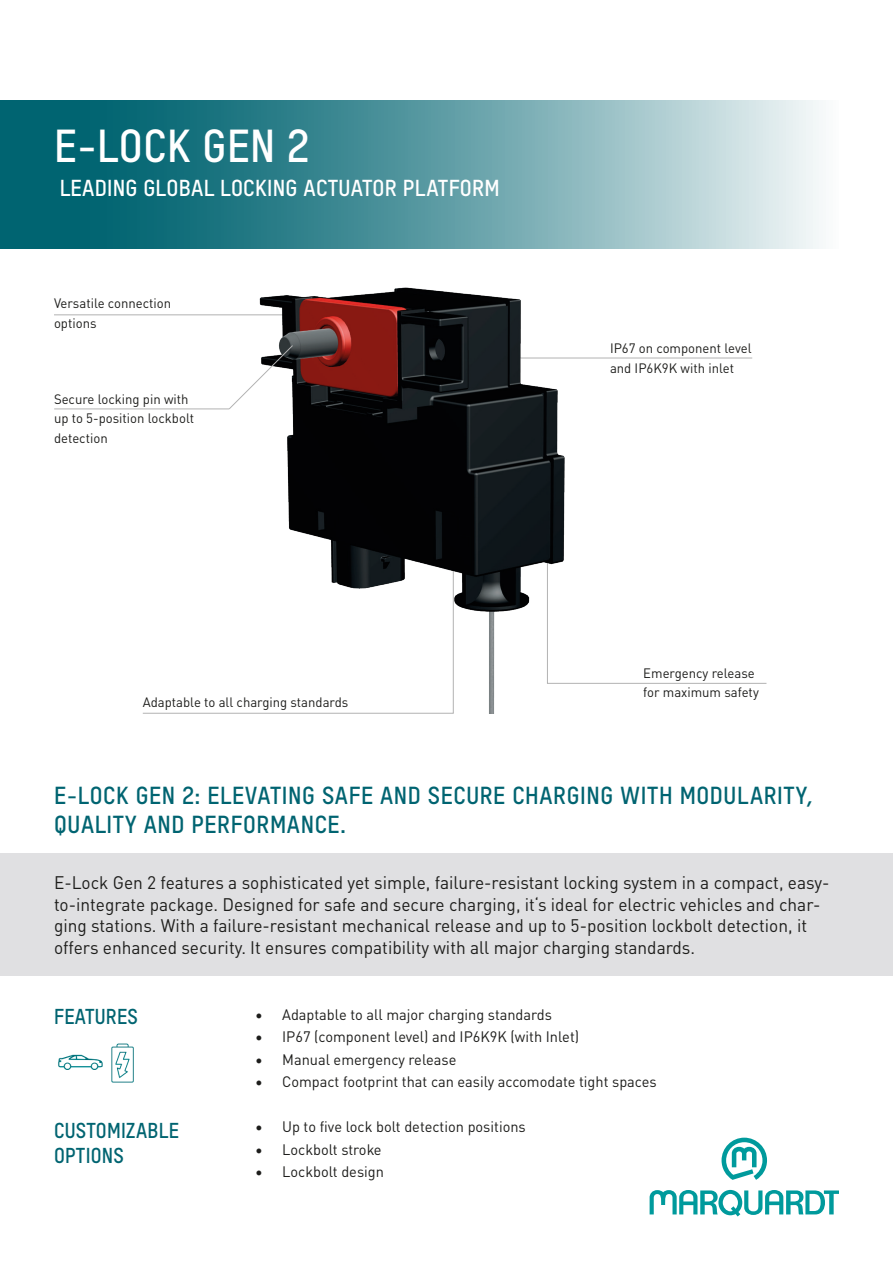
<style>
.page{position:relative;width:893px;height:1263px;background:#fff}
.page>*{position:absolute;margin:0;border:0;box-sizing:border-box;transform-origin:0 0}
.t1{font:45px "T Star Bold";letter-spacing:.01em;color:#fff}
.t2{font:24px/28.8px "T Star Bold";letter-spacing:.025em;color:#006471}
.t3{font:22.5px "T Star Bold";letter-spacing:.01em;color:#fff}
.t4{font:21px/25.2px "T Star Bold";letter-spacing:.01em;color:#006471}
.t5{font:18px/21.6px "DIN Pro";color:#1d1d1b;scale:.96 1}
.t6{font:15px "DIN Pro";color:#1d1d1b}
.t7{font:13.5px/19.5px "DIN Pro";color:#1d1d1b}
</style>
<div class="page">
<img style="left:58px;top:1043px;width:76px;height:40px">
<svg style="left:0;top:100px;width:819px;height:148px;background:#5d9ca4"></svg>
<div style="left:0;top:854px;width:893px;height:122px;background:#e0e0e2"></div>
<hr style="left:54px;top:314px;width:233px;height:1px;background:#b2b2b2">
<hr style="left:519px;top:358px;width:233px;height:1px;background:#b2b2b2">
<hr style="left:54px;top:408px;width:175px;height:1px;background:#b2b2b2">
<svg style="left:579px;top:682px;width:188px;height:2px"></svg>
<svg style="left:721px;top:1138px;width:46px;height:42px"></svg>
<svg style="left:650px;top:1190px;width:189px;height:26px"></svg>
<img style="left:223px;top:229px;width:356px;height:485px">
<svg style="left:228px;top:344px;width:66px;height:66px"></svg>
<p class="t1" style="left:54px;top:118px;width:257px">E-LOCK GEN 2</p>
<p class="t3" style="left:60px;top:174px;width:441px">LEADING GLOBAL LOCKING ACTUATOR PLATFORM</p>
<p class="t7" style="left:54px;top:293px;width:119px">Versatile connection options</p>
<p class="t7" style="left:54px;top:388px;width:142px">Secure locking pin with up to 5-position lockbolt detection</p>
<p class="t7" style="left:143px;top:692px;width:207px">Adaptable to all charging standards</p>
<p class="t7" style="left:610px;top:338px;width:143px">IP67 on component level and IP6K9K with inlet</p>
<p class="t7" style="left:643px;top:662px;width:117px">Emergency release for maximum safety</p>
<p class="t2" style="left:54px;top:780px;width:761px">E-LOCK GEN 2: ELEVATING SAFE AND SECURE CHARGING WITH MODULARITY,<br>QUALITY AND PERFORMANCE.</p>
<p class="t5" style="left:54px;top:871px;width:809px">E-Lock Gen 2 features a sophisticated yet simple, failure-resistant locking system in a compact, easy&shy;to-integrate package. Designed for safe and secure charging, it‘s ideal for electric vehicles and char&shy;ging stations. With a failure-resistant mechanical release and up to 5-position lockbolt detection, it offers enhanced security. It ensures compatibility with all major charging standards.</p>
<p class="t4" style="left:54px;top:1004px;width:85px">FEATURES</p>
<p class="t4" style="left:54px;top:1117px;width:126px">CUSTOMIZABLE<br>OPTIONS</p>
<p class="t6" style="left:255px;top:1003px;width:298px">• Adaptable to all major charging standards</p>
<p class="t6" style="left:255px;top:1025px;width:325px">• IP67 (component level) and IP6K9K (with Inlet)</p>
<p class="t6" style="left:255px;top:1048px;width:203px">• Manual emergency release</p>
<p class="t6" style="left:255px;top:1070px;width:403px">• Compact footprint that can easily accomodate tight spaces</p>
<p class="t6" style="left:255px;top:1115px;width:272px">• Up to five lock bolt detection positions</p>
<p class="t6" style="left:255px;top:1138px;width:128px">• Lockbolt stroke</p>
<p class="t6" style="left:255px;top:1160px;width:130px">• Lockbolt design</p>
</div>
